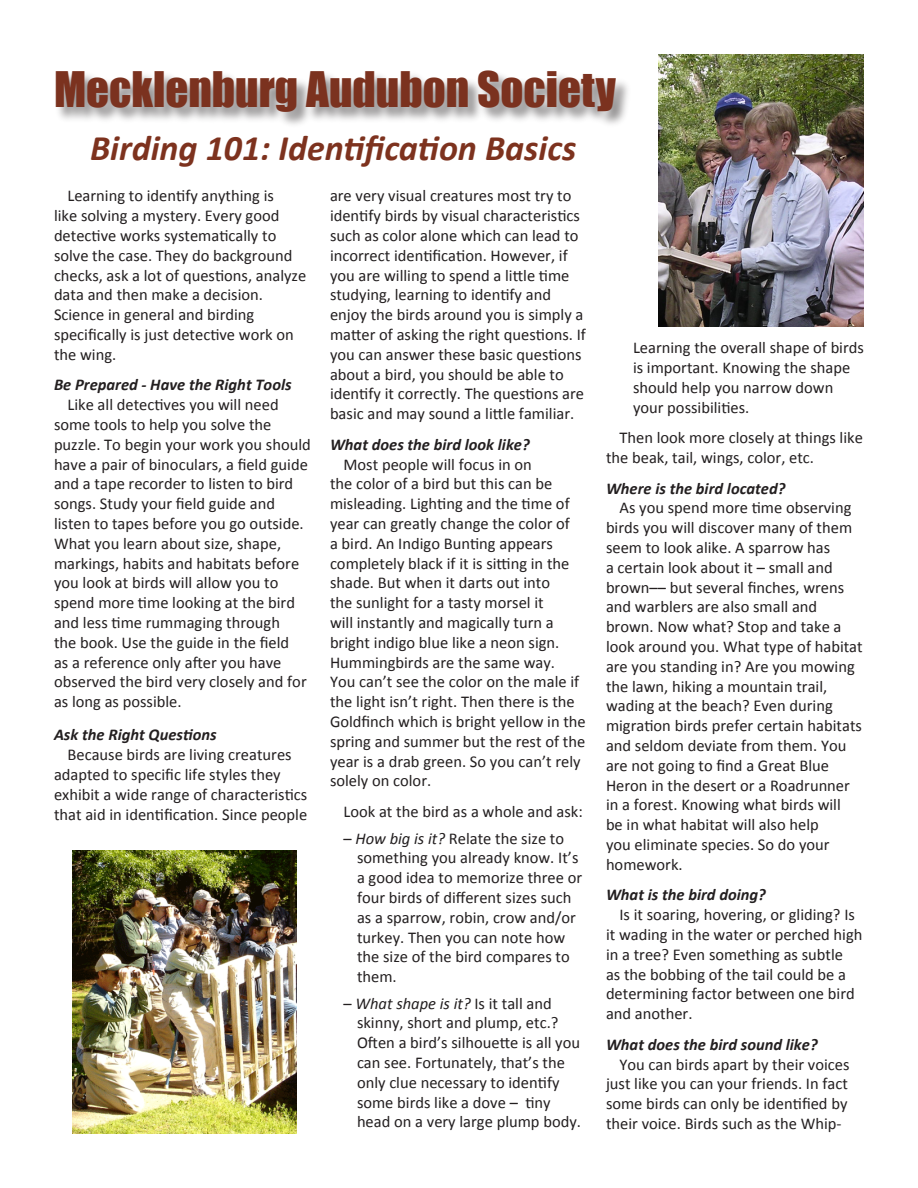
<style>
.page{position:relative;width:918px;height:1188px;background:#fff}
.page>*{position:absolute;margin:0;border:0;box-sizing:border-box;transform-origin:0 0}
.t1{font:45px "Impact";color:#7b321f}
.t2{font:italic 700 36px "Calibri";color:#7d321e}
.t3{font:16.5px/19.8px "Calibri";color:#231f20}
.t4{font:italic 700 16.5px "Calibri";color:#231f20}
.s1{font-style:italic}
</style>
<div class="page">
<div style="left:53px;top:69px;width:580px;height:61px;background:#231f20;opacity:.5"></div>
<img style="left:72px;top:850px;width:225px;height:284px">
<img style="left:658px;top:54px;width:206px;height:272px">
<p class="t1" style="left:54px;top:62px;width:563px">Mecklenburg Audubon Society</p>
<p class="t2" style="left:90px;top:126px;width:488px">Birding 101: Identification Basics</p>
<p class="t3" style="left:54px;top:185px;width:254px;text-indent:14px">Learning to identify anything is<br>like solving a mystery. Every good detective works systematically to solve the case. They do background checks, ask a lot of questions, analyze data and then make a decision.<br>Science in general and birding specifically is just detective work on the wing.</p>
<p class="t4" style="left:54px;top:375px;width:239px">Be Prepared - Have the Right Tools</p>
<p class="t3" style="left:54px;top:394px;width:258px;text-indent:14px">Like all detectives you will need some tools to help you solve the puzzle. To begin your work you should have a pair of binoculars, a field guide and a tape recorder to listen to bird songs. Study your field guide and listen to tapes before you go outside.<br>What you learn about size, shape, markings, habits and habitats before you look at birds will allow you to spend more time looking at the bird and less time rummaging through<br>the book. Use the guide in the field<br>as a reference only after you have observed the bird very closely and for as long as possible.</p>
<p class="t4" style="left:54px;top:725px;width:164px">Ask the Right Questions</p>
<p class="t3" style="left:54px;top:744px;width:255px;text-indent:14px">Because birds are living creatures adapted to specific life styles they exhibit a wide range of characteristics that aid in identification. Since people</p>
<p class="t3" style="left:330px;top:185px;width:257px">are very visual creatures most try to identify birds by visual characteristics such as color alone which can lead to incorrect identification. However, if you are willing to spend a little time studying, learning to identify and enjoy the birds around you is simply a matter of asking the right questions. If you can answer these basic questions about a bird, you should be able to identify it correctly. The questions are basic and may sound a little familiar.</p>
<p class="t4" style="left:330px;top:434px;width:201px">What does the bird look like?</p>
<p class="t3" style="left:330px;top:453px;width:257px;text-indent:14px">Most people will focus in on<br>the color of a bird but this can be misleading. Lighting and the time of year can greatly change the color of<br>a bird. An Indigo Bunting appears completely black if it is sitting in the shade. But when it darts out into<br>the sunlight for a tasty morsel it<br>will instantly and magically turn a bright indigo blue like a neon sign.<br>Hummingbirds are the same way.<br>You can’t see the color on the male if the light isn’t right. Then there is the Goldfinch which is bright yellow in the spring and summer but the rest of the year is a drab green. So you can’t rely solely on color.</p>
<p class="t3" style="left:344px;top:801px;width:241px">Look at the bird as a whole and ask:</p>
<p class="t3" style="left:357px;top:827px;width:227px;text-indent:-14px">– <span class="s1">How big is it?</span> Relate the size to something you already know. It’s a good idea to memorize three or four birds of different sizes such as a sparrow, robin, crow and/or turkey. Then you can note how the size of the bird compares to them.</p>
<p class="t3" style="left:357px;top:993px;width:226px;text-indent:-14px">– <span class="s1">What shape is it?</span> Is it tall and skinny, short and plump, etc.?<br>Often a bird’s silhouette is all you can see. Fortunately, that’s the only clue necessary to identify some birds like a dove – tiny head on a very large plump body.</p>
<p class="t3" style="left:633px;top:337px;width:232px">Learning the overall shape of birds is important. Knowing the shape should help you narrow down your possibilities.</p>
<p class="t3" style="left:606px;top:427px;width:258px;text-indent:14px">Then look more closely at things like the beak, tail, wings, color, etc.</p>
<p class="t4" style="left:606px;top:478px;width:181px">Where is the bird located?</p>
<p class="t3" style="left:606px;top:497px;width:258px;text-indent:14px">As you spend more time observing birds you will discover many of them seem to look alike. A sparrow has<br>a certain look about it – small and brown–– but several finches, wrens and warblers are also small and brown. Now what? Stop and take a look around you. What type of habitat are you standing in? Are you mowing the lawn, hiking a mountain trail, wading at the beach? Even during migration birds prefer certain habitats and seldom deviate from them. You are not going to find a Great Blue<br>Heron in the desert or a Roadrunner in a forest. Knowing what birds will<br>be in what habitat will also help<br>you eliminate species. So do your homework.</p>
<p class="t4" style="left:606px;top:885px;width:161px">What is the bird doing?</p>
<p class="t3" style="left:606px;top:904px;width:258px;text-indent:14px">Is it soaring, hovering, or gliding? Is it wading in the water or perched high in a tree? Even something as subtle<br>as the bobbing of the tail could be a determining factor between one bird and another.</p>
<p class="t4" style="left:606px;top:1034px;width:213px">What does the bird sound like?</p>
<p class="t3" style="left:606px;top:1053px;width:245px;text-indent:14px">You can birds apart by their voices just like you can your friends. In fact some birds can only be identified by their voice. Birds such as the Whip-</p>
</div>
